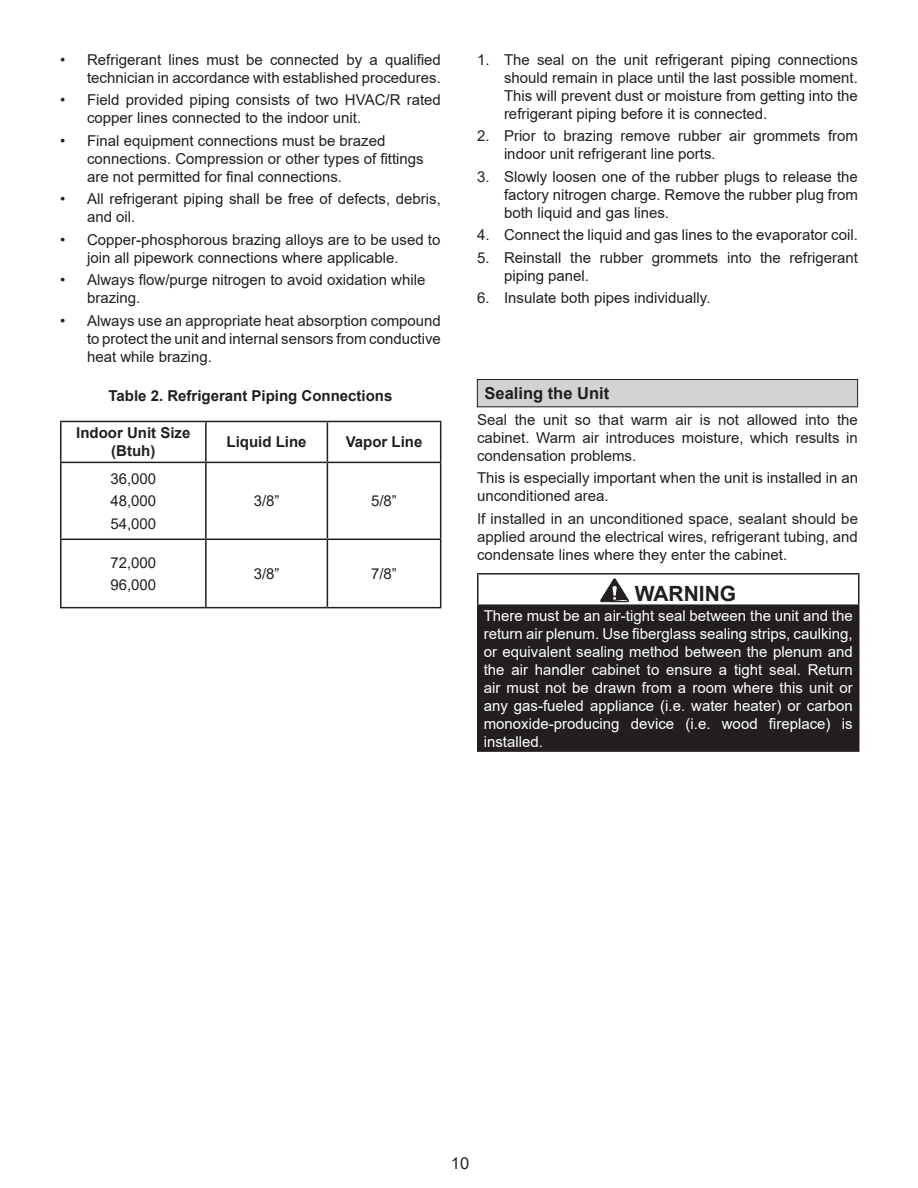
<style>
.page{position:relative;width:918px;height:1188px;background:#fff}
.page>*{position:absolute;margin:0;border:0;box-sizing:border-box;transform-origin:0 0}
.WARNING_20pt{font:700 21px "Arial";color:#231f20}
.t1{font:700 16.5px "Arial";color:#231f20}
.t2{font:16.5px "Arial";color:#231f20}
.Data_Cell_Left{font:15px/18px "Arial";color:#231f20}
.White_10pt{font:15px/18px "Arial";color:#fff;text-align:justify}
.Data_Cell_Left-2{font:700 15px/18px "Arial";color:#231f20;text-align:center}
</style>
<div class="page">
<div style="left:477px;top:380px;width:381px;height:27px;background:#d1d2d4"></div>
<div style="left:477px;top:379px;width:381px;height:28px;border:1px solid #231f20"></div>
<div style="left:478px;top:605px;width:381px;height:146px;background:#231f20"></div>
<hr style="left:477px;top:573px;width:383px;height:2px;background:#231f20">
<hr style="left:477px;top:575px;width:2px;height:29px;background:#231f20">
<hr style="left:858px;top:575px;width:2px;height:29px;background:#231f20">
<hr style="left:477px;top:604px;width:383px;height:2px;background:#231f20">
<hr style="left:477px;top:606px;width:2px;height:144px;background:#231f20">
<hr style="left:858px;top:606px;width:2px;height:144px;background:#231f20">
<hr style="left:477px;top:750px;width:383px;height:2px;background:#231f20">
<svg style="left:600px;top:578px;width:29px;height:25px"></svg>
<hr style="left:60px;top:421px;width:146px;height:1px;background:#231f20">
<hr style="left:60px;top:422px;width:2px;height:40px;background:#231f20">
<hr style="left:206px;top:421px;width:121px;height:1px;background:#231f20">
<hr style="left:205px;top:422px;width:2px;height:40px;background:#231f20">
<hr style="left:327px;top:421px;width:114px;height:1px;background:#231f20">
<hr style="left:327px;top:422px;width:1px;height:40px;background:#231f20">
<hr style="left:440px;top:422px;width:1px;height:40px;background:#231f20">
<hr style="left:60px;top:462px;width:146px;height:1px;background:#231f20">
<hr style="left:60px;top:463px;width:2px;height:76px;background:#231f20">
<hr style="left:206px;top:462px;width:121px;height:1px;background:#231f20">
<hr style="left:205px;top:463px;width:2px;height:76px;background:#231f20">
<hr style="left:327px;top:462px;width:114px;height:1px;background:#231f20">
<hr style="left:327px;top:463px;width:1px;height:76px;background:#231f20">
<hr style="left:440px;top:463px;width:1px;height:76px;background:#231f20">
<hr style="left:60px;top:539px;width:146px;height:1px;background:#231f20">
<hr style="left:60px;top:540px;width:2px;height:67px;background:#231f20">
<hr style="left:206px;top:539px;width:121px;height:1px;background:#231f20">
<hr style="left:205px;top:540px;width:2px;height:67px;background:#231f20">
<hr style="left:327px;top:539px;width:114px;height:1px;background:#231f20">
<hr style="left:327px;top:540px;width:1px;height:67px;background:#231f20">
<hr style="left:440px;top:540px;width:1px;height:67px;background:#231f20">
<hr style="left:60px;top:607px;width:146px;height:1px;background:#231f20">
<hr style="left:206px;top:607px;width:121px;height:1px;background:#231f20">
<hr style="left:327px;top:607px;width:114px;height:1px;background:#231f20">
<p class="Data_Cell_Left" style="left:60px;top:51px;width:382px;text-align:right">• Refrigerant lines must be connected by a qualified technician in accordance with established procedures.</p>
<p class="Data_Cell_Left" style="left:87px;top:91px;width:355px;text-indent:-27px">• Field provided piping consists of two HVAC/R rated copper lines connected to the indoor unit.</p>
<p class="Data_Cell_Left" style="left:87px;top:132px;width:338px;text-indent:-27px">• Final equipment connections must be brazed connections. Compression or other types of fittings are not permitted for final connections.</p>
<p class="Data_Cell_Left" style="left:87px;top:190px;width:355px;text-indent:-27px">• All refrigerant piping shall be free of defects, debris, and oil.</p>
<p class="Data_Cell_Left" style="left:87px;top:231px;width:355px;text-indent:-27px">• Copper-phosphorous brazing alloys are to be used to join all pipework connections where applicable.</p>
<p class="Data_Cell_Left" style="left:87px;top:271px;width:340px;text-indent:-27px">• Always flow/purge nitrogen to avoid oxidation while brazing.</p>
<p class="Data_Cell_Left" style="left:87px;top:312px;width:355px;text-align:justify;text-indent:-27px">• Always use an appropriate heat absorption compound to protect the unit and internal sensors from conductive heat while brazing.</p>
<p class="Data_Cell_Left-2" style="left:109px;top:387px;width:285px">Table 2. Refrigerant Piping Connections</p>
<p class="Data_Cell_Left-2" style="left:76px;top:424px;width:116px">Indoor Unit Size (Btuh)</p>
<p class="Data_Cell_Left-2" style="left:227px;top:433px;width:82px">Liquid Line</p>
<p class="Data_Cell_Left-2" style="left:346px;top:433px;width:78px">Vapor Line</p>
<p class="Data_Cell_Left" style="left:110px;top:469px;width:47px">36,000</p>
<p class="Data_Cell_Left" style="left:110px;top:492px;width:47px">48,000</p>
<p class="Data_Cell_Left" style="left:110px;top:514px;width:47px">54,000</p>
<p class="Data_Cell_Left" style="left:254px;top:492px;width:27px">3/8”</p>
<p class="Data_Cell_Left" style="left:371px;top:492px;width:27px">5/8”</p>
<p class="Data_Cell_Left" style="left:110px;top:553px;width:47px">72,000</p>
<p class="Data_Cell_Left" style="left:110px;top:576px;width:47px">96,000</p>
<p class="Data_Cell_Left" style="left:254px;top:565px;width:27px">3/8”</p>
<p class="Data_Cell_Left" style="left:371px;top:565px;width:27px">7/8”</p>
<p class="Data_Cell_Left" style="left:504px;top:51px;width:355px;text-align:justify;text-indent:-27px">1. The seal on the unit refrigerant piping connections should remain in place until the last possible moment.<br>This will prevent dust or moisture from getting into the refrigerant piping before it is connected.</p>
<p class="Data_Cell_Left" style="left:504px;top:127px;width:356px;text-indent:-27px">2. Prior to brazing remove rubber air grommets from indoor unit refrigerant line ports.</p>
<p class="Data_Cell_Left" style="left:504px;top:168px;width:355px;text-align:justify;text-indent:-27px">3. Slowly loosen one of the rubber plugs to release the factory nitrogen charge. Remove the rubber plug from both liquid and gas lines.</p>
<p class="Data_Cell_Left" style="left:477px;top:226px;width:382px">4. Connect the liquid and gas lines to the evaporator coil.</p>
<p class="Data_Cell_Left" style="left:504px;top:249px;width:355px;text-indent:-27px">5. Reinstall the rubber grommets into the refrigerant piping panel.</p>
<p class="Data_Cell_Left" style="left:477px;top:289px;width:235px">6. Insulate both pipes individually.</p>
<p class="t1" style="left:485px;top:382px;width:126px">Sealing the Unit</p>
<p class="Data_Cell_Left" style="left:477px;top:410px;width:382px;text-align:justify">Seal the unit so that warm air is not allowed into the cabinet. Warm air introduces moisture, which results in condensation problems.</p>
<p class="Data_Cell_Left" style="left:477px;top:469px;width:383px">This is especially important when the unit is installed in an unconditioned area.</p>
<p class="Data_Cell_Left" style="left:477px;top:509px;width:383px;text-align:justify">If installed in an unconditioned space, sealant should be applied around the electrical wires, refrigerant tubing, and condensate lines where they enter the cabinet.</p>
<p class="WARNING_20pt" style="left:635px;top:579px;width:103px">WARNING</p>
<p class="White_10pt" style="left:484px;top:606px;width:371px">There must be an air-tight seal between the unit and the return air plenum. Use fiberglass sealing strips, caulking, or equivalent sealing method between the plenum and the air handler cabinet to ensure a tight seal. Return air must not be drawn from a room where this unit or any gas-fueled appliance (i.e. water heater) or carbon monoxide-producing device (i.e. wood fireplace) is installed.</p>
<p class="t2" style="left:451px;top:1151px;width:20px">10</p>
</div>
